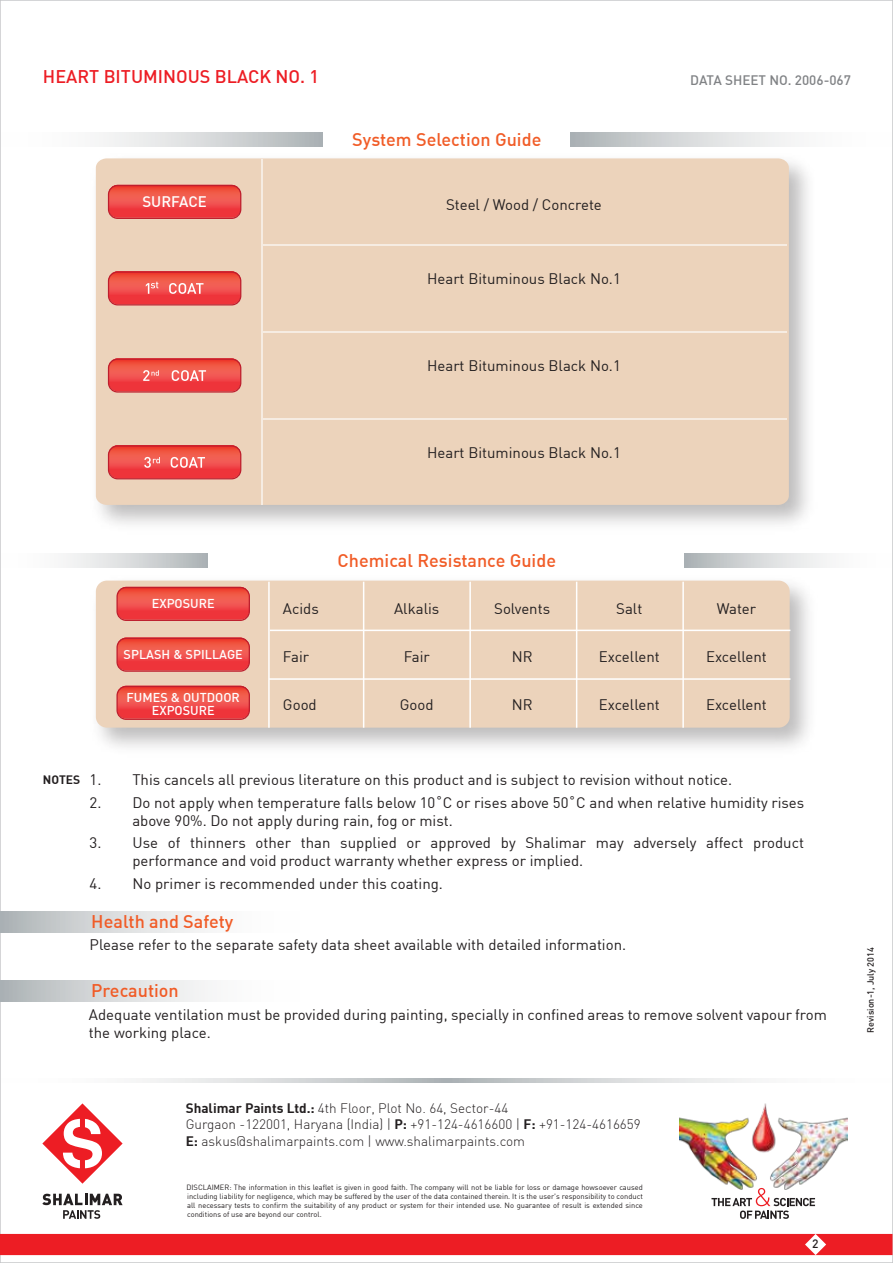
<style>
.page{position:relative;width:893px;height:1263px;background:#fff}
.page>*{position:absolute;margin:0;border:0;box-sizing:border-box;transform-origin:0 0}
.t1{font:500 18px "DIN";color:#f15c27}
.t2{font:500 18px "DIN";color:#ed1d24}
.t3{font:15px/18px "DIN";color:#231f20}
.t4{font:500 15px "DIN";color:#fff}
.t5{font:300 13.5px/16.5px "DIN";color:#231f20}
.t6{font:500 13.5px "DIN";color:#808285}
.t7{font:500 12.6px/12.6px "DIN";color:#fff;text-align:center}
.t8{font:700 12px "DIN";color:#231f20}
.t9{font:500 12px "DIN";color:#231f20}
.t10{font:500 9px "DIN";color:#231f20}
.t11{font:7.5px/9px "DIN";color:#231f20;text-align:justify}
.s1{font-weight:700}
</style>
<div class="page">
<svg style="left:571px;top:133px;width:322px;height:14px"></svg>
<svg style="left:0;top:133px;width:322px;height:14px"></svg>
<div style="left:0;top:911px;width:300px;height:22px;background:linear-gradient(to right,#b5bbbd,#fff)"></div>
<svg style="left:0;top:1079px;width:446px;height:3px"></svg>
<svg style="left:446px;top:1079px;width:305px;height:3px"></svg>
<svg style="left:42px;top:1103px;width:81px;height:81px"></svg>
<svg style="left:42px;top:1194px;width:81px;height:25px"></svg>
<div style="left:0;top:1234px;width:892px;height:21px;background:#ed1d24"></div>
<img style="left:679px;top:1103px;width:168px;height:85px">
<svg style="left:711px;top:1188px;width:104px;height:31px"></svg>
<div style="left:96px;top:158px;width:693px;height:347px;background:#ecd3bb"></div>
<svg style="left:108px;top:271px;width:133px;height:34px;background:#ec4f4b"></svg>
<svg style="left:108px;top:185px;width:133px;height:34px;background:#eb4844"></svg>
<hr style="left:262px;top:244px;width:525px;height:2px;background:#fff">
<hr style="left:261px;top:159px;width:1px;height:346px;background:#fff">
<hr style="left:262px;top:331px;width:525px;height:2px;background:#fff">
<hr style="left:262px;top:418px;width:525px;height:2px;background:#fff">
<svg style="left:108px;top:358px;width:133px;height:35px;background:#eb514d"></svg>
<svg style="left:108px;top:445px;width:133px;height:34px;background:#ec4f4b"></svg>
<svg style="left:685px;top:554px;width:208px;height:14px"></svg>
<svg style="left:0;top:554px;width:207px;height:14px"></svg>
<div style="left:96px;top:581px;width:694px;height:147px;background:#ecd3bb;border-radius:11px"></div>
<svg style="left:116px;top:587px;width:134px;height:34px;background:#eb4945"></svg>
<svg style="left:116px;top:638px;width:134px;height:34px;background:#eb4a46"></svg>
<svg style="left:116px;top:686px;width:134px;height:34px;background:#eb4945"></svg>
<hr style="left:268px;top:582px;width:2px;height:146px;background:#fff">
<hr style="left:363px;top:582px;width:1px;height:146px;background:#fff">
<hr style="left:270px;top:630px;width:520px;height:1px;background:#fff">
<hr style="left:269px;top:678px;width:521px;height:2px;background:#fff">
<hr style="left:469px;top:582px;width:2px;height:146px;background:#fff">
<hr style="left:576px;top:582px;width:1px;height:146px;background:#fff">
<hr style="left:682px;top:582px;width:2px;height:146px;background:#fff">
<div style="left:0;top:980px;width:300px;height:22px;background:linear-gradient(to right,#b5bbbd,#fff)"></div>
<p class="t2" style="left:43px;top:65px;width:278px">HEART BITUMINOUS BLACK NO. 1</p>
<p class="t6" style="left:690px;top:71px;width:162px">DATA SHEET NO. 2006-067</p>
<p class="t4" style="left:142px;top:192px;width:66px">SURFACE</p>
<p class="t1" style="left:352px;top:128px;width:191px">System Selection Guide</p>
<p class="t3" style="left:446px;top:195px;width:157px">Steel / Wood / Concrete</p>
<p class="t3" style="left:427px;top:269px;width:195px">Heart Bituminous Black No.1</p>
<p class="t3" style="left:427px;top:357px;width:195px">Heart Bituminous Black No.1</p>
<p class="t3" style="left:427px;top:443px;width:195px">Heart Bituminous Black No.1</p>
<p class="t7" style="left:152px;top:597px;width:64px">EXPOSURE</p>
<p class="t7" style="left:124px;top:647px;width:121px">SPLASH &amp; SPILLAGE</p>
<p class="t7" style="left:127px;top:691px;width:115px">FUMES &amp; OUTDOOR<br>EXPOSURE</p>
<p class="t1" style="left:338px;top:549px;width:220px">Chemical Resistance Guide</p>
<p class="t3" style="left:283px;top:599px;width:37px">Acids</p>
<p class="t3" style="left:394px;top:599px;width:47px">Alkalis</p>
<p class="t3" style="left:494px;top:599px;width:57px">Solvents</p>
<p class="t3" style="left:616px;top:599px;width:28px">Salt</p>
<p class="t3" style="left:717px;top:599px;width:41px">Water</p>
<p class="t3" style="left:283px;top:647px;width:28px">Fair</p>
<p class="t3" style="left:404px;top:647px;width:28px">Fair</p>
<p class="t3" style="left:512px;top:647px;width:22px">NR</p>
<p class="t3" style="left:599px;top:647px;width:62px">Excellent</p>
<p class="t3" style="left:706px;top:647px;width:62px">Excellent</p>
<p class="t3" style="left:283px;top:695px;width:35px">Good</p>
<p class="t3" style="left:400px;top:695px;width:35px">Good</p>
<p class="t3" style="left:512px;top:695px;width:22px">NR</p>
<p class="t3" style="left:599px;top:695px;width:62px">Excellent</p>
<p class="t3" style="left:706px;top:695px;width:62px">Excellent</p>
<p class="t8" style="left:43px;top:771px;width:39px">NOTES</p>
<p class="t3" style="left:90px;top:770px;width:644px">1. This cancels all previous literature on this product and is subject to revision without notice.</p>
<p class="t3" style="left:132px;top:793px;width:673px;text-indent:-43px">2. Do not apply when temperature falls below 10˚C or rises above 50˚C and when relative humidity rises above 90%. Do not apply during rain, fog or mist.</p>
<p class="t3" style="left:132px;top:833px;width:673px;text-indent:-43px">3. Use of thinners other than supplied or approved by Shalimar may adversely affect product performance and void product warranty whether express or implied.</p>
<p class="t3" style="left:90px;top:874px;width:355px">4. No primer is recommended under this coating.</p>
<p class="t1" style="left:91px;top:910px;width:144px">Health and Safety</p>
<p class="t3" style="left:90px;top:935px;width:538px">Please refer to the separate safety data sheet available with detailed information.</p>
<p class="t1" style="left:91px;top:979px;width:89px">Precaution</p>
<p class="t3" style="left:89px;top:1005px;width:739px">Adequate ventilation must be provided during painting, specially in confined areas to remove solvent vapour from the working place.</p>
<p class="t5" style="left:186px;top:1099px;width:456px"><span class="s1">Shalimar Paints Ltd.:</span> 4th Floor, Plot No. 64, Sector-44<br>Gurgaon -122001, Haryana (India) | <span class="s1">P:</span> +91-124-4616600 | <span class="s1">F:</span> +91-124-4616659<br><span class="s1">E:</span> askus@shalimarpaints.com | www.shalimarpaints.com</p>
<p class="t11" style="left:186px;top:1183px;width:458px">DISCLAIMER: The information in this leaflet is given in good faith. The company will not be liable for loss or damage howsoever caused including liability for negligence, which may be suffered by the user of the data contained therein. It is the user's responsibility to conduct all necessary tests to confirm the suitability of any product or system for their intended use. No guarantee of result is extended since conditions of use are beyond our control.</p>
<p class="t9" style="left:812px;top:1236px;width:8px">2</p>
<p class="t10" style="left:865px;top:1032px;width:87px;rotate:-90deg">Revision-1, July 2014</p>
</div>
